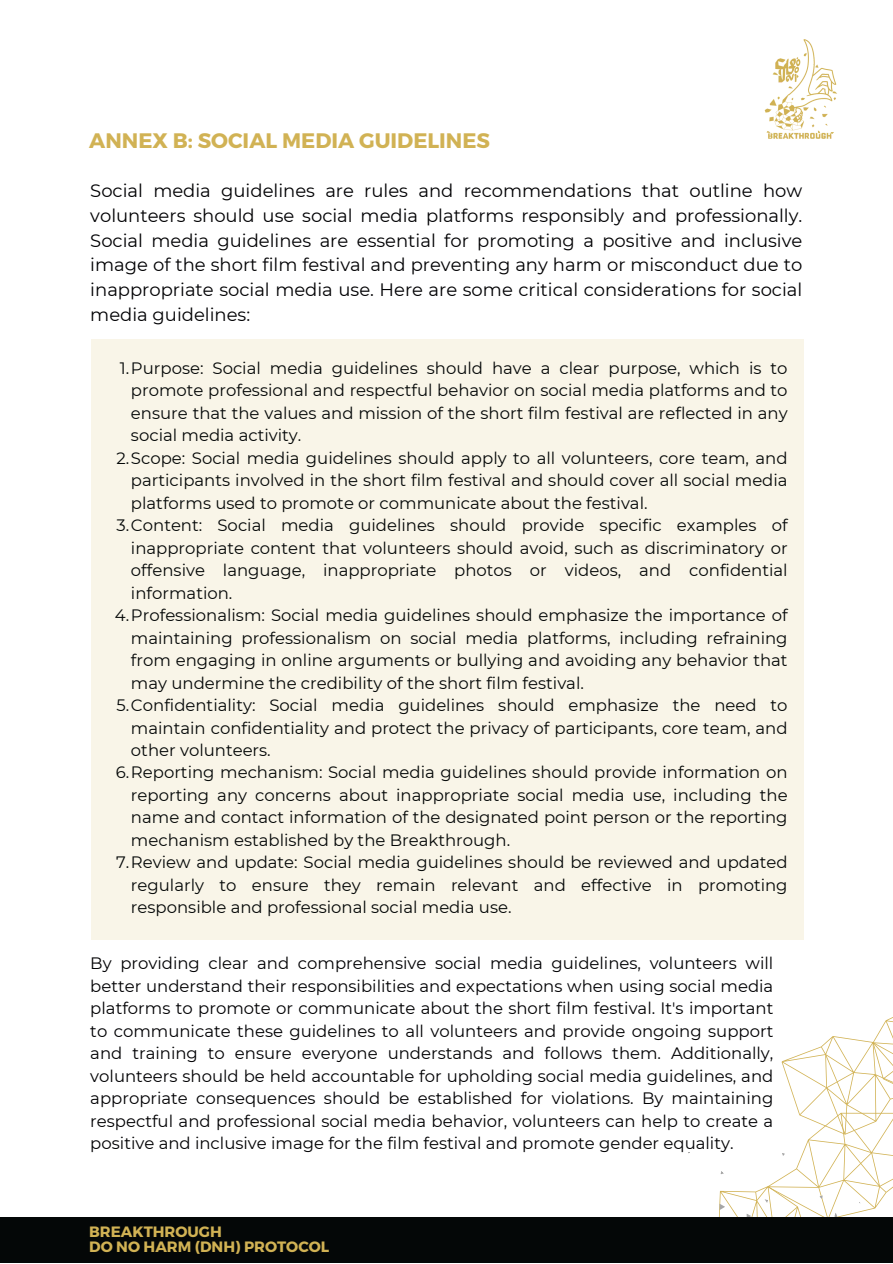
<style>
.page{position:relative;width:893px;height:1264px;background:#fff}
.page>*{position:absolute;margin:0;border:0;box-sizing:border-box;transform-origin:0 0}
.t1{font:700 21px "Montserrat";color:#d1b254}
.t2{font:18px/24.8px "Montserrat";color:#000103;text-align:justify}
.t3{font:16.5px/22.5px "Montserrat";color:#040707;text-align:justify}
.t4{font:16.5px/22.5px "Montserrat";color:#000103;text-align:justify}
.t5{font:700 15px "Montserrat";color:#d1b254}
</style>
<div class="page">
<img style="left:764px;top:39px;width:73px;height:100px">
<div style="left:91px;top:339px;width:712px;height:600px;background:#f9f5e8"></div>
<svg style="left:688px;top:1017px;width:204px;height:199px"></svg>
<div style="left:0;top:1216px;width:892px;height:46px;background:#040707"></div>
<p class="t1" style="left:89px;top:127px;width:402px">ANNEX B: SOCIAL MEDIA GUIDELINES</p>
<p class="t2" style="left:90px;top:178px;width:713px">Social media guidelines are rules and recommendations that outline how volunteers should use social media platforms responsibly and professionally.<br>Social media guidelines are essential for promoting a positive and inclusive image of the short film festival and preventing any harm or misconduct due to inappropriate social media use. Here are some critical considerations for social media guidelines:</p>
<p class="t3" style="left:131px;top:356px;width:658px;text-indent:-11px">1.Purpose: Social media guidelines should have a clear purpose, which is to promote professional and respectful behavior on social media platforms and to ensure that the values and mission of the short film festival are reflected in any social media activity.</p>
<p class="t3" style="left:131px;top:446px;width:658px;text-indent:-14px">2.Scope: Social media guidelines should apply to all volunteers, core team, and participants involved in the short film festival and should cover all social media platforms used to promote or communicate about the festival.</p>
<p class="t3" style="left:131px;top:514px;width:658px;text-indent:-14px">3.Content: Social media guidelines should provide specific examples of inappropriate content that volunteers should avoid, such as discriminatory or offensive language, inappropriate photos or videos, and confidential information.</p>
<p class="t3" style="left:131px;top:604px;width:658px;text-indent:-16px">4.Professionalism: Social media guidelines should emphasize the importance of maintaining professionalism on social media platforms, including refraining from engaging in online arguments or bullying and avoiding any behavior that may undermine the credibility of the short film festival.</p>
<p class="t3" style="left:131px;top:693px;width:658px;text-indent:-14px">5.Confidentiality: Social media guidelines should emphasize the need to maintain confidentiality and protect the privacy of participants, core team, and other volunteers.</p>
<p class="t3" style="left:131px;top:761px;width:658px;text-indent:-15px">6.Reporting mechanism: Social media guidelines should provide information on reporting any concerns about inappropriate social media use, including the name and contact information of the designated point person or the reporting mechanism established by the Breakthrough.</p>
<p class="t3" style="left:131px;top:851px;width:658px;text-indent:-15px">7.Review and update: Social media guidelines should be reviewed and updated regularly to ensure they remain relevant and effective in promoting responsible and professional social media use.</p>
<p class="t4" style="left:90px;top:952px;width:684px">By providing clear and comprehensive social media guidelines, volunteers will better understand their responsibilities and expectations when using social media platforms to promote or communicate about the short film festival. It's important to communicate these guidelines to all volunteers and provide ongoing support and training to ensure everyone understands and follows them. Additionally, volunteers should be held accountable for upholding social media guidelines, and appropriate consequences should be established for violations. By maintaining respectful and professional social media behavior, volunteers can help to create a positive and inclusive image for the film festival and promote gender equality.</p>
<p class="t5" style="left:89px;top:1222px;width:134px">BREAKTHROUGH</p>
<p class="t5" style="left:89px;top:1236px;width:241px">DO NO HARM (DNH) PROTOCOL</p>
</div>
